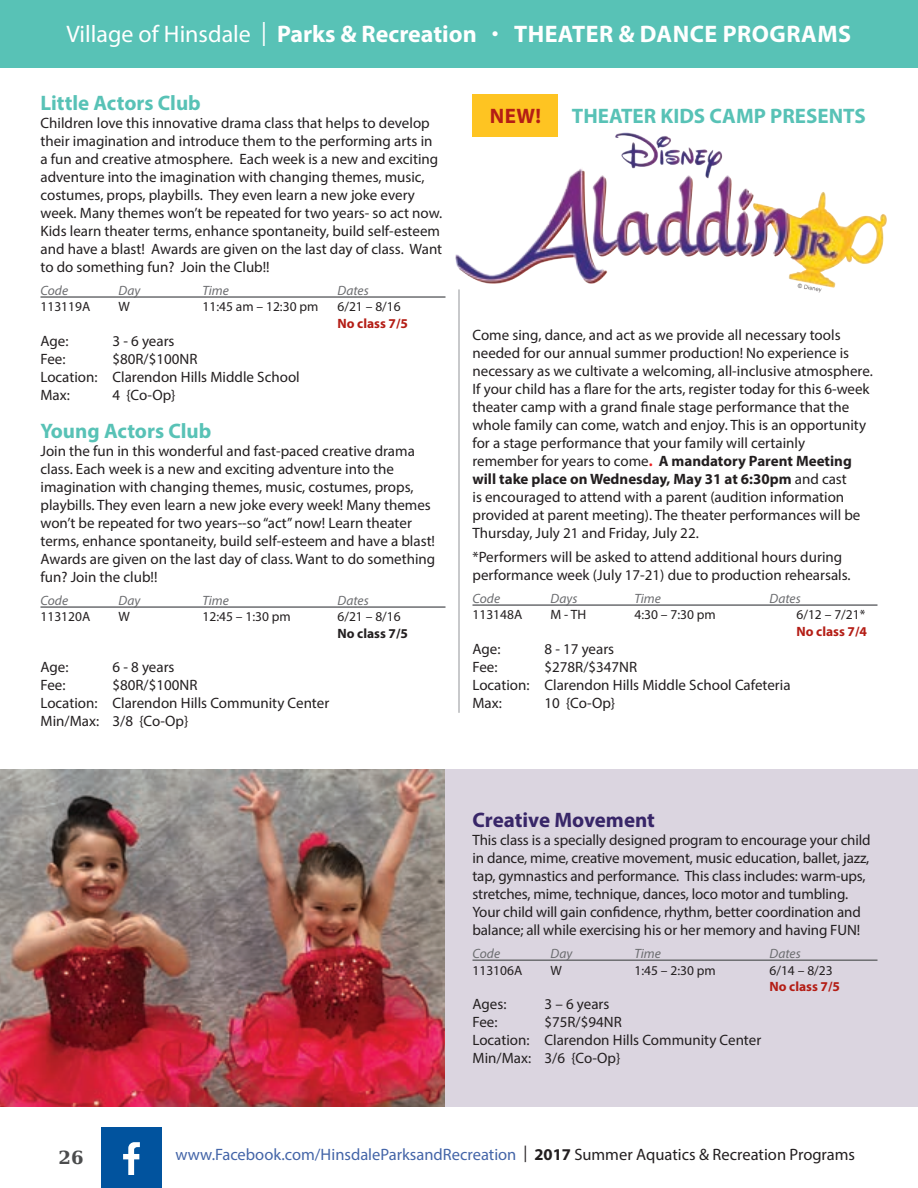
<style>
.page{position:relative;width:918px;height:1188px;background:#fff}
.page>*{position:absolute;margin:0;border:0;box-sizing:border-box;transform-origin:0 0}
.Info_2___6667{font:700 24px "Myriad Pro";letter-spacing:.01em;color:#fff}
.Activity_Title{font:700 21px "Myriad Pro";color:#58c2b6}
.Activity_Title-2{font:700 21px "Myriad Pro";color:#382668}
.Activity_Title-3{font:700 21px "Myriad Pro";color:#b41d15}
.t1{font:700 18px "DejaVu Serif";color:#4b4c4d}
.t2{font:16.5px "Myriad Pro";color:#4465a8}
.Body_Text{font:15px/18px "Myriad Pro";color:#231f20}
.Info_2___6667-2{font:15px "Myriad Pro";color:#231f20}
.Course_Info-2__4_col{font:13.5px "Myriad Pro";color:#231f20}
.Course_Info_Bar-2__4{font:italic 13.5px "Myriad Pro";color:#6c6d70}
.Course_Info-2__4_col-2{font:700 13.5px "Myriad Pro";color:#b41d15}
.Course_Info-2__4_col-3{font:700 13.5px "Myriad Pro";color:#231f20}
.s1{font-weight:400}
.s2{font-weight:700;color:#ee2123}
.s3{font-weight:700}
.s4{color:#231f20}
.s5{font-weight:700;color:#231f20}
</style>
<div class="page">
<div style="left:0;top:770px;width:918px;height:337px;background:#dbd5e0"></div>
<hr style="left:459px;top:289px;width:1px;height:424px;background:#939598">
<div style="left:101px;top:1127px;width:61px;height:61px;background:#01539e"></div>
<svg style="left:123px;top:1142px;width:17px;height:33px"></svg>
<div style="left:0;top:0;width:918px;height:68px;background:#58c2b6"></div>
<hr style="left:40px;top:296px;width:406px;height:2px;background:#6c6d70">
<hr style="left:40px;top:606px;width:406px;height:2px;background:#6c6d70">
<hr style="left:472px;top:604px;width:406px;height:2px;background:#6c6d70">
<img style="left:455px;top:132px;width:432px;height:176px">
<hr style="left:472px;top:959px;width:406px;height:2px;background:#6c6d70">
<img style="left:0;top:770px;width:445px;height:337px">
<div style="left:472px;top:94px;width:86px;height:43px;background:#fec422"></div>
<p class="Info_2___6667" style="left:67px;top:18px;width:786px"><span class="s1">Village of Hinsdale |</span> Parks &amp; Recreation <span class="s1">•</span> THEATER &amp; DANCE PROGRAMS</p>
<p class="Activity_Title" style="left:40px;top:89px;width:162px">Little Actors Club</p>
<p class="Body_Text" style="left:40px;top:114px;width:403px">Children love this innovative drama class that helps to develop their imagination and introduce them to the performing arts in a fun and creative atmosphere. Each week is a new and exciting adventure into the imagination with changing themes, music, costumes, props, playbills. They even learn a new joke every week. Many themes won’t be repeated for two years- so act now.<br>Kids learn theater terms, enhance spontaneity, build self-esteem and have a blast! Awards are given on the last day of class. Want to do something fun? Join the Club!!</p>
<p class="Course_Info_Bar-2__4" style="left:40px;top:282px;width:29px">Code</p>
<p class="Course_Info_Bar-2__4" style="left:119px;top:282px;width:23px">Day</p>
<p class="Course_Info_Bar-2__4" style="left:202px;top:282px;width:28px">Time</p>
<p class="Course_Info_Bar-2__4" style="left:338px;top:282px;width:33px">Dates</p>
<p class="Course_Info-2__4_col" style="left:40px;top:299px;width:51px">113119A</p>
<p class="Course_Info-2__4_col" style="left:119px;top:299px;width:13px">W</p>
<p class="Course_Info-2__4_col" style="left:202px;top:299px;width:117px">11:45 am – 12:30 pm</p>
<p class="Course_Info-2__4_col" style="left:338px;top:299px;width:65px">6/21 – 8/16</p>
<p class="Course_Info-2__4_col-2" style="left:338px;top:314px;width:72px">No class 7/5</p>
<p class="Info_2___6667-2" style="left:40px;top:331px;width:30px">Age:</p>
<p class="Info_2___6667-2" style="left:112px;top:331px;width:64px">3 - 6 years</p>
<p class="Info_2___6667-2" style="left:40px;top:349px;width:26px">Fee:</p>
<p class="Info_2___6667-2" style="left:112px;top:349px;width:87px">$80R/$100NR</p>
<p class="Info_2___6667-2" style="left:40px;top:367px;width:261px">Location: Clarendon Hills Middle School</p>
<p class="Info_2___6667-2" style="left:40px;top:385px;width:31px">Max:</p>
<p class="Info_2___6667-2" style="left:112px;top:385px;width:65px">4 {Co-Op}</p>
<p class="Activity_Title" style="left:40px;top:418px;width:172px">Young Actors Club</p>
<p class="Body_Text" style="left:40px;top:442px;width:396px">Join the fun in this wonderful and fast-paced creative drama class. Each week is a new and exciting adventure into the imagination with changing themes, music, costumes, props, playbills. They even learn a new joke every week! Many themes won’t be repeated for two years--so “act” now! Learn theater terms, enhance spontaneity, build self-esteem and have a blast!<br>Awards are given on the last day of class. Want to do something fun? Join the club!!</p>
<p class="Course_Info_Bar-2__4" style="left:40px;top:592px;width:29px">Code</p>
<p class="Course_Info_Bar-2__4" style="left:119px;top:592px;width:23px">Day</p>
<p class="Course_Info_Bar-2__4" style="left:202px;top:592px;width:28px">Time</p>
<p class="Course_Info_Bar-2__4" style="left:338px;top:592px;width:33px">Dates</p>
<p class="Course_Info-2__4_col" style="left:40px;top:609px;width:51px">113120A</p>
<p class="Course_Info-2__4_col" style="left:119px;top:609px;width:13px">W</p>
<p class="Course_Info-2__4_col" style="left:202px;top:609px;width:90px">12:45 – 1:30 pm</p>
<p class="Course_Info-2__4_col" style="left:338px;top:609px;width:65px">6/21 – 8/16</p>
<p class="Course_Info-2__4_col-3" style="left:338px;top:624px;width:72px">No class 7/5</p>
<p class="Info_2___6667-2" style="left:40px;top:658px;width:30px">Age:</p>
<p class="Info_2___6667-2" style="left:112px;top:658px;width:64px">6 - 8 years</p>
<p class="Info_2___6667-2" style="left:40px;top:676px;width:26px">Fee:</p>
<p class="Info_2___6667-2" style="left:112px;top:676px;width:87px">$80R/$100NR</p>
<p class="Info_2___6667-2" style="left:40px;top:694px;width:290px">Location: Clarendon Hills Community Center</p>
<p class="Info_2___6667-2" style="left:40px;top:712px;width:149px">Min/Max: 3/8 {Co-Op}</p>
<p class="Activity_Title-3" style="left:490px;top:103px;width:53px">NEW!</p>
<p class="Activity_Title" style="left:572px;top:102px;width:295px">THEATER KIDS CAMP PRESENTS</p>
<p class="Body_Text" style="left:472px;top:325px;width:402px">Come sing, dance, and act as we provide all necessary tools needed for our annual summer production! No experience is necessary as we cultivate a welcoming, all-inclusive atmosphere.<br>If your child has a flare for the arts, register today for this 6-week theater camp with a grand finale stage performance that the whole family can come, watch and enjoy. This is an opportunity for a stage performance that your family will certainly remember for years to come<span class="s2">.</span> <span class="s3">A mandatory Parent Meeting will take place on Wednesday, May 31 at 6:30pm</span> and cast<br>is encouraged to attend with a parent (audition information provided at parent meeting). The theater performances will be Thursday, July 21 and Friday, July 22.</p>
<p class="Body_Text" style="left:472px;top:548px;width:380px">*Performers will be asked to attend additional hours during performance week (July 17-21) due to production rehearsals.</p>
<p class="Course_Info_Bar-2__4" style="left:472px;top:590px;width:29px">Code</p>
<p class="Course_Info_Bar-2__4" style="left:551px;top:590px;width:28px">Days</p>
<p class="Course_Info_Bar-2__4" style="left:634px;top:590px;width:28px">Time</p>
<p class="Course_Info_Bar-2__4" style="left:770px;top:590px;width:33px">Dates</p>
<p class="Course_Info-2__4_col" style="left:472px;top:607px;width:51px">113148A</p>
<p class="Course_Info-2__4_col" style="left:551px;top:607px;width:37px">M - TH</p>
<p class="Course_Info-2__4_col" style="left:634px;top:607px;width:83px">4:30 – 7:30 pm</p>
<p class="Course_Info-2__4_col" style="left:796px;top:607px;width:70px">6/12 – 7/21*</p>
<p class="Course_Info-2__4_col-2" style="left:796px;top:622px;width:72px">No class 7/4</p>
<p class="Info_2___6667-2" style="left:472px;top:639px;width:30px">Age:</p>
<p class="Info_2___6667-2" style="left:544px;top:639px;width:71px">8 - 17 years</p>
<p class="Info_2___6667-2" style="left:472px;top:657px;width:26px">Fee:</p>
<p class="Info_2___6667-2" style="left:544px;top:657px;width:94px">$278R/$347NR</p>
<p class="Info_2___6667-2" style="left:472px;top:675px;width:320px">Location: Clarendon Hills Middle School Cafeteria</p>
<p class="Info_2___6667-2" style="left:472px;top:693px;width:31px">Max:</p>
<p class="Info_2___6667-2" style="left:544px;top:693px;width:72px">10 {Co-Op}</p>
<p class="Activity_Title-2" style="left:472px;top:807px;width:184px">Creative Movement</p>
<p class="Body_Text" style="left:472px;top:831px;width:400px">This class is a specially designed program to encourage your child in dance, mime, creative movement, music education, ballet, jazz, tap, gymnastics and performance. This class includes: warm-ups, stretches, mime, technique, dances, loco motor and tumbling.<br>Your child will gain confidence, rhythm, better coordination and balance; all while exercising his or her memory and having FUN!</p>
<p class="Course_Info_Bar-2__4" style="left:472px;top:946px;width:29px">Code</p>
<p class="Course_Info_Bar-2__4" style="left:551px;top:946px;width:23px">Day</p>
<p class="Course_Info_Bar-2__4" style="left:634px;top:946px;width:28px">Time</p>
<p class="Course_Info_Bar-2__4" style="left:770px;top:946px;width:33px">Dates</p>
<p class="Course_Info-2__4_col" style="left:472px;top:962px;width:51px">113106A</p>
<p class="Course_Info-2__4_col" style="left:551px;top:962px;width:13px">W</p>
<p class="Course_Info-2__4_col" style="left:634px;top:962px;width:83px">1:45 – 2:30 pm</p>
<p class="Course_Info-2__4_col" style="left:770px;top:962px;width:65px">6/14 – 8/23</p>
<p class="Course_Info-2__4_col-2" style="left:770px;top:977px;width:72px">No class 7/5</p>
<p class="Info_2___6667-2" style="left:472px;top:994px;width:35px">Ages:</p>
<p class="Info_2___6667-2" style="left:544px;top:994px;width:66px">3 – 6 years</p>
<p class="Info_2___6667-2" style="left:472px;top:1012px;width:26px">Fee:</p>
<p class="Info_2___6667-2" style="left:544px;top:1012px;width:79px">$75R/$94NR</p>
<p class="Info_2___6667-2" style="left:472px;top:1030px;width:290px">Location: Clarendon Hills Community Center</p>
<p class="Info_2___6667-2" style="left:472px;top:1048px;width:149px">Min/Max: 3/6 {Co-Op}</p>
<p class="t1" style="left:58px;top:1142px;width:27px">26</p>
<p class="t2" style="left:176px;top:1144px;width:681px">www.Facebook.com/HinsdaleParksandRecreation <span class="s4">|</span> <span class="s5">2017</span> <span class="s4">Summer Aquatics &amp; Recreation Programs</span></p>
</div>
